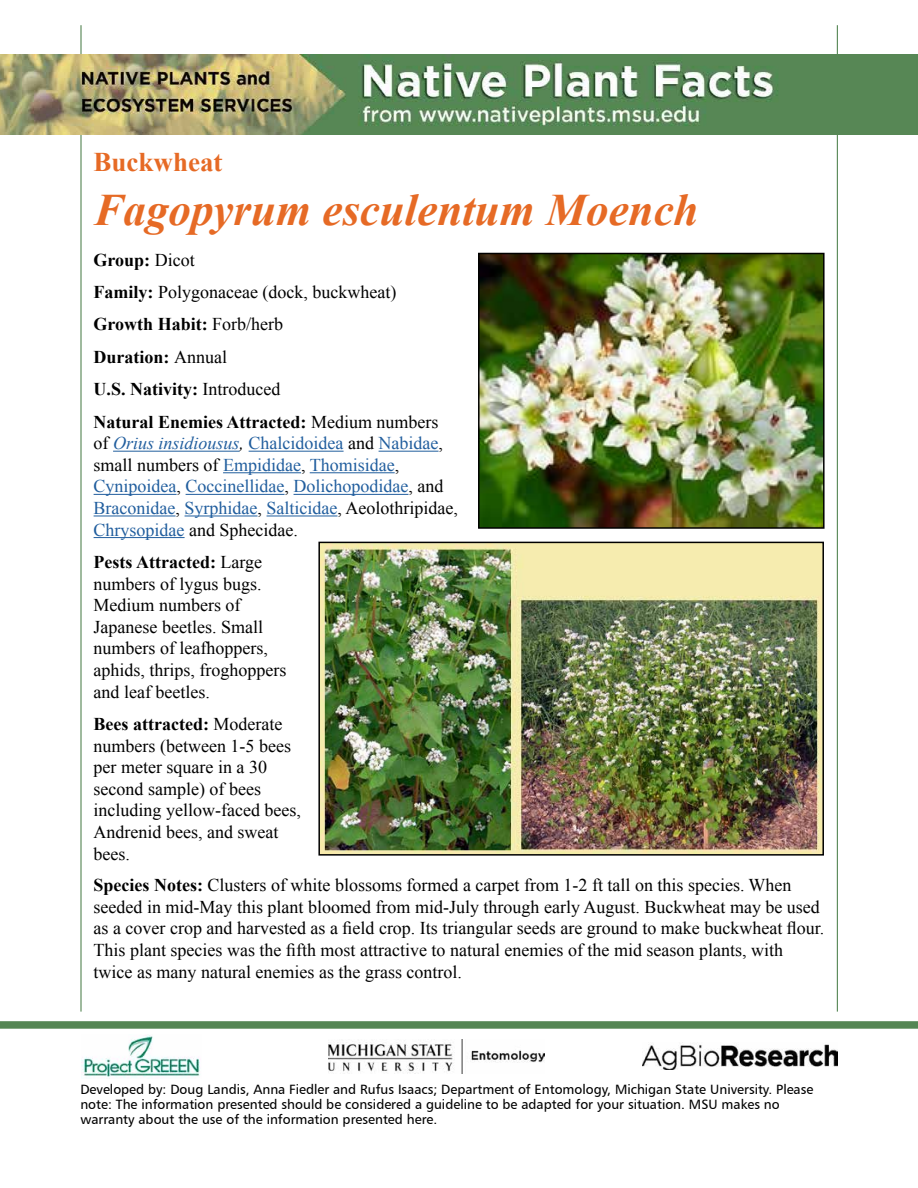
<style>
.page{position:relative;width:918px;height:1188px;background:#fff}
.page>*{position:absolute;margin:0;border:0;box-sizing:border-box;transform-origin:0 0}
.Header__Common_Name{font:italic 700 45px "Times New Roman";color:#e66a25}
.t1{font:700 27px "Times New Roman";color:#e66a25}
.Subhead{font:18px/21.6px "Times New Roman";color:#000}
.Text_-_native_plants{font:18px/21.6px "Times New Roman";color:#000}
.Text_-_native_plants-2{font:18px/21.6px "Times New Roman";color:#215e9e}
.Text_-_native_plants-3{font:700 18px "Times New Roman";color:#000}
.t2{font:13.5px/15px "Humanist 777 BT Roman B";color:#000}
.s1{font-weight:400}
.s2{font-weight:700}
.s3{font-weight:700;color:#000}
.s4{color:#000}
.s5{font-style:italic}
.s6{font-style:italic;color:#000}
</style>
<div class="page">
<hr style="left:837px;top:25px;width:1px;height:987px;background:#558654">
<hr style="left:80px;top:25px;width:2px;height:987px;background:#558654">
<img style="left:0;top:54px;width:918px;height:81px">
<img style="left:643px;top:1044px;width:194px;height:26px">
<img style="left:328px;top:1039px;width:216px;height:35px">
<img style="left:81px;top:1035px;width:119px;height:44px">
<div style="left:0;top:1021px;width:918px;height:8px;background:#558654"></div>
<hr style="left:113px;top:451px;width:127px;height:1px;background:#215e9e">
<hr style="left:249px;top:451px;width:95px;height:1px;background:#215e9e">
<hr style="left:379px;top:451px;width:60px;height:1px;background:#215e9e">
<hr style="left:223px;top:472px;width:78px;height:1px;background:#215e9e">
<hr style="left:310px;top:472px;width:85px;height:1px;background:#215e9e">
<hr style="left:94px;top:494px;width:83px;height:1px;background:#215e9e">
<hr style="left:186px;top:494px;width:99px;height:1px;background:#215e9e">
<hr style="left:294px;top:494px;width:115px;height:1px;background:#215e9e">
<hr style="left:94px;top:516px;width:82px;height:1px;background:#215e9e">
<hr style="left:185px;top:516px;width:73px;height:1px;background:#215e9e">
<hr style="left:267px;top:516px;width:71px;height:1px;background:#215e9e">
<hr style="left:94px;top:537px;width:91px;height:1px;background:#215e9e">
<img style="left:481px;top:256px;width:341px;height:270px">
<div style="left:478px;top:253px;width:347px;height:276px;border:2px solid #000"></div>
<img style="left:321px;top:545px;width:500px;height:308px">
<div style="left:318px;top:542px;width:506px;height:314px;border:2px solid #000"></div>
<p class="t1" style="left:94px;top:143px;width:131px">Buckwheat</p>
<p class="Header__Common_Name" style="left:94px;top:179px;width:607px">Fagopyrum esculentum Moench</p>
<p class="Text_-_native_plants-3" style="left:94px;top:247px;width:103px">Group: <span class="s1">Dicot</span></p>
<p class="Text_-_native_plants" style="left:94px;top:281px;width:304px"><span class="s2">Family:</span> Polygonaceae (dock, buckwheat)</p>
<p class="Text_-_native_plants-3" style="left:94px;top:312px;width:191px">Growth Habit: <span class="s1">Forb/herb</span></p>
<p class="Text_-_native_plants-3" style="left:94px;top:344px;width:135px">Duration: <span class="s1">Annual</span></p>
<p class="Text_-_native_plants-3" style="left:94px;top:377px;width:188px">U.S. Nativity: <span class="s1">Introduced</span></p>
<p class="Text_-_native_plants-2" style="left:94px;top:411px;width:366px"><span class="s3">Natural Enemies Attracted:</span> <span class="s4">Medium numbers of</span> <span class="s5">Orius insidiousus</span><span class="s6">,</span> Chalcidoidea <span class="s4">and</span> Nabidae<span class="s4">, small numbers of</span> Empididae<span class="s4">,</span> Thomisidae<span class="s4">, </span>Cynipoidea<span class="s4">,</span> Coccinellidae<span class="s4">,</span> Dolichopodidae<span class="s4">, and </span>Braconidae<span class="s4">,</span> Syrphidae<span class="s4">,</span> Salticidae<span class="s4">, Aeolothripidae, </span>Chrysopidae <span class="s4">and Sphecidae.</span></p>
<p class="Text_-_native_plants" style="left:94px;top:551px;width:194px"><span class="s2">Pests Attracted:</span> Large numbers of lygus bugs.<br>Medium numbers of<br>Japanese beetles. Small numbers of leafhoppers, aphids, thrips, froghoppers and leaf beetles.</p>
<p class="Text_-_native_plants" style="left:94px;top:713px;width:209px"><span class="s2">Bees attracted:</span> Moderate numbers (between 1-5 bees per meter square in a 30 second sample) of bees including yellow-faced bees,<br>Andrenid bees, and sweat bees.</p>
<p class="Subhead" style="left:94px;top:874px;width:732px"><span class="s2">Species Notes:</span> Clusters of white blossoms formed a carpet from 1-2 ft tall on this species. When seeded in mid-May this plant bloomed from mid-July through early August. Buckwheat may be used as a cover crop and harvested as a field crop. Its triangular seeds are ground to make buckwheat flour.<br>This plant species was the fifth most attractive to natural enemies of the mid season plants, with twice as many natural enemies as the grass control.</p>
<p class="t2" style="left:80px;top:1082px;width:734px">Developed by: Doug Landis, Anna Fiedler and Rufus Isaacs; Department of Entomology, Michigan State University. Please note: The information presented should be considered a guideline to be adapted for your situation. MSU makes no warranty about the use of the information presented here.</p>
</div>
